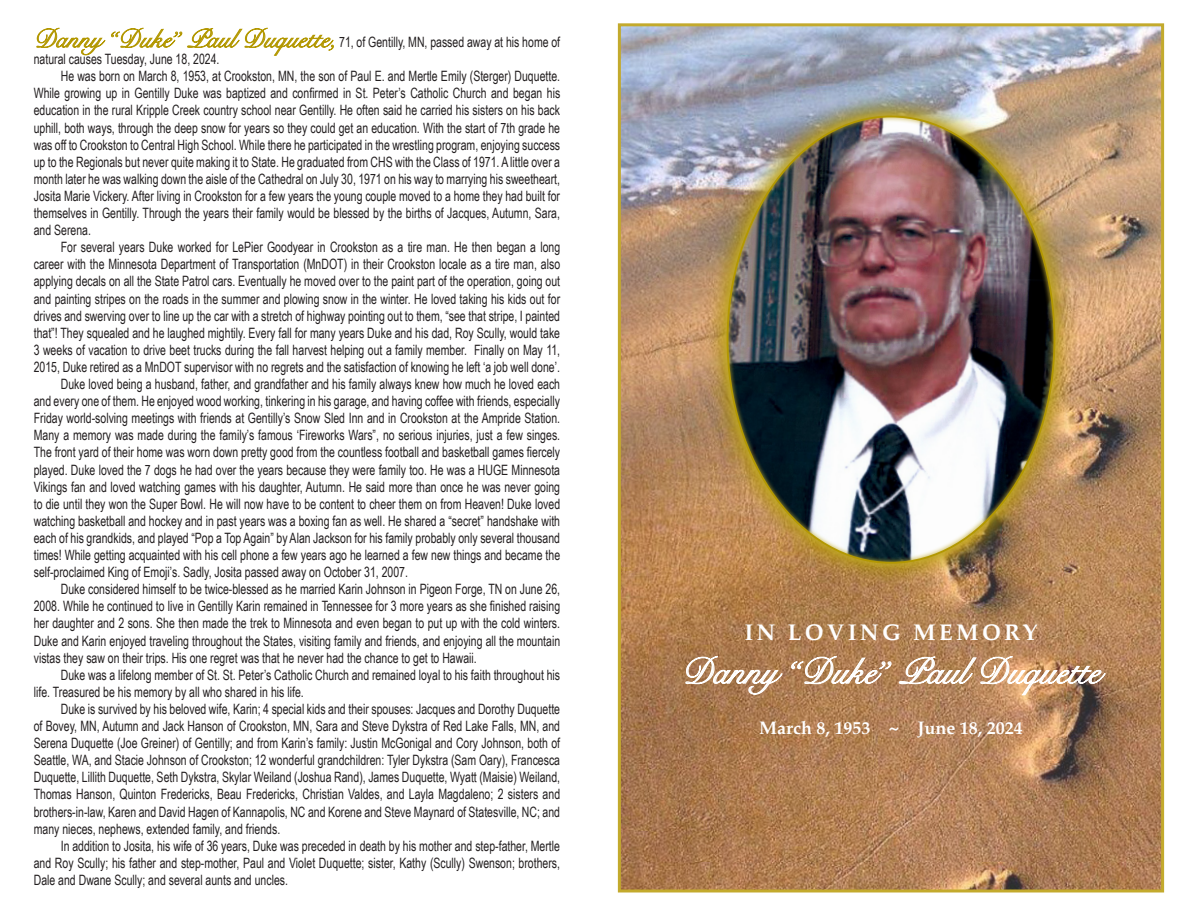
<style>
.page{position:relative;width:1188px;height:918px;background:#fff}
.page>*{position:absolute;margin:0;border:0;box-sizing:border-box;transform-origin:0 0}
.t1{font:36px "Snell Roundhand";color:#fff}
.t2{font:700 22.5px "Palatino";letter-spacing:.15em;color:#fff}
.t3{font:700 18px "Palatino";color:#fff}
.t4{font:14.25px/17.1px "Arial Narrow";color:#231f20;text-align:justify;scale:.9 1}
.s1{font-family:"Snell Roundhand";font-size:25.5px;color:#b39802}
</style>
<div class="page">
<svg style="left:36px;top:27px;width:298px;height:29px"></svg>
<img style="left:622px;top:27px;width:538px;height:861px">
<div style="left:618px;top:23px;width:546px;height:869px;border:3px solid #c3aa2d"></div>
<div style="left:702px;top:91px;width:378px;height:497px;background:#b39802;opacity:.72"></div>
<div style="left:721px;top:110px;width:340px;height:460px;background:#c3aa2d;opacity:.75"></div>
<svg style="left:684px;top:655px;width:100px;height:41px;background:#b89270"></svg>
<svg style="left:790px;top:655px;width:102px;height:30px;background:#c09c7a"></svg>
<svg style="left:898px;top:655px;width:209px;height:41px;background:#c39c7a"></svg>
<p class="t4" style="left:34px;top:33px;width:586px"><span class="s1">Danny “Duke” Paul Duquette,</span> 71, of Gentilly, MN, passed away at his home of natural causes Tuesday, June 18, 2024.</p>
<p class="t4" style="left:34px;top:67px;width:587px;text-indent:27px">He was born on March 8, 1953, at Crookston, MN, the son of Paul E. and Mertle Emily (Sterger) Duquette.<br>While growing up in Gentilly Duke was baptized and confirmed in St. Peter’s Catholic Church and began his education in the rural Kripple Creek country school near Gentilly. He often said he carried his sisters on his back uphill, both ways, through the deep snow for years so they could get an education. With the start of 7th grade he was off to Crookston to Central High School. While there he participated in the wrestling program, enjoying success up to the Regionals but never quite making it to State. He graduated from CHS with the Class of 1971. A little over a month later he was walking down the aisle of the Cathedral on July 30, 1971 on his way to marrying his sweetheart, Josita Marie Vickery. After living in Crookston for a few years the young couple moved to a home they had built for themselves in Gentilly. Through the years their family would be blessed by the births of Jacques, Autumn, Sara, and Serena.</p>
<p class="t4" style="left:34px;top:238px;width:587px;text-indent:27px">For several years Duke worked for LePier Goodyear in Crookston as a tire man. He then began a long career with the Minnesota Department of Transportation (MnDOT) in their Crookston locale as a tire man, also applying decals on all the State Patrol cars. Eventually he moved over to the paint part of the operation, going out and painting stripes on the roads in the summer and plowing snow in the winter. He loved taking his kids out for drives and swerving over to line up the car with a stretch of highway pointing out to them, “see that stripe, I painted that”! They squealed and he laughed mightily. Every fall for many years Duke and his dad, Roy Scully, would take 3 weeks of vacation to drive beet trucks during the fall harvest helping out a family member. Finally on May 11, 2015, Duke retired as a MnDOT supervisor with no regrets and the satisfaction of knowing he left ‘a job well done’.</p>
<p class="t4" style="left:34px;top:375px;width:586px;text-indent:27px">Duke loved being a husband, father, and grandfather and his family always knew how much he loved each and every one of them. He enjoyed wood working, tinkering in his garage, and having coffee with friends, especially Friday world-solving meetings with friends at Gentilly’s Snow Sled Inn and in Crookston at the Ampride Station.<br>Many a memory was made during the family’s famous ‘Fireworks Wars”, no serious injuries, just a few singes.<br>The front yard of their home was worn down pretty good from the countless football and basketball games fiercely played. Duke loved the 7 dogs he had over the years because they were family too. He was a HUGE Minnesota Vikings fan and loved watching games with his daughter, Autumn. He said more than once he was never going to die until they won the Super Bowl. He will now have to be content to cheer them on from Heaven! Duke loved watching basketball and hockey and in past years was a boxing fan as well. He shared a “secret” handshake with each of his grandkids, and played “Pop a Top Again” by Alan Jackson for his family probably only several thousand times! While getting acquainted with his cell phone a few years ago he learned a few new things and became the self-proclaimed King of Emoji’s. Sadly, Josita passed away on October 31, 2007.</p>
<p class="t4" style="left:34px;top:580px;width:586px;text-indent:27px">Duke considered himself to be twice-blessed as he married Karin Johnson in Pigeon Forge, TN on June 26, 2008. While he continued to live in Gentilly Karin remained in Tennessee for 3 more years as she finished raising her daughter and 2 sons. She then made the trek to Minnesota and even began to put up with the cold winters.<br>Duke and Karin enjoyed traveling throughout the States, visiting family and friends, and enjoying all the mountain vistas they saw on their trips. His one regret was that he never had the chance to get to Hawaii.</p>
<p class="t4" style="left:34px;top:666px;width:586px;text-indent:27px">Duke was a lifelong member of St. St. Peter’s Catholic Church and remained loyal to his faith throughout his life. Treasured be his memory by all who shared in his life.</p>
<p class="t4" style="left:34px;top:700px;width:586px;text-indent:27px">Duke is survived by his beloved wife, Karin; 4 special kids and their spouses: Jacques and Dorothy Duquette of Bovey, MN, Autumn and Jack Hanson of Crookston, MN, Sara and Steve Dykstra of Red Lake Falls, MN, and Serena Duquette (Joe Greiner) of Gentilly; and from Karin’s family: Justin McGonigal and Cory Johnson, both of Seattle, WA, and Stacie Johnson of Crookston; 12 wonderful grandchildren: Tyler Dykstra (Sam Oary), Francesca Duquette, Lillith Duquette, Seth Dykstra, Skylar Weiland (Joshua Rand), James Duquette, Wyatt (Maisie) Weiland, Thomas Hanson, Quinton Fredericks, Beau Fredericks, Christian Valdes, and Layla Magdaleno; 2 sisters and brothers-in-law, Karen and David Hagen of Kannapolis, NC and Korene and Steve Maynard of Statesville, NC; and many nieces, nephews, extended family, and friends.</p>
<p class="t4" style="left:34px;top:837px;width:586px;text-indent:27px">In addition to Josita, his wife of 36 years, Duke was preceded in death by his mother and step-father, Mertle and Roy Scully; his father and step-mother, Paul and Violet Duquette; sister, Kathy (Scully) Swenson; brothers, Dale and Dwane Scully; and several aunts and uncles.</p>
<p class="t2" style="left:744px;top:613px;width:295px">IN LOVING MEMORY</p>
<p class="t1" style="left:682px;top:645px;width:420px">Danny “Duke” Paul Duquette</p>
<p class="t3" style="left:759px;top:713px;width:265px">March 8, 1953 ~ June 18, 2024</p>
</div>
